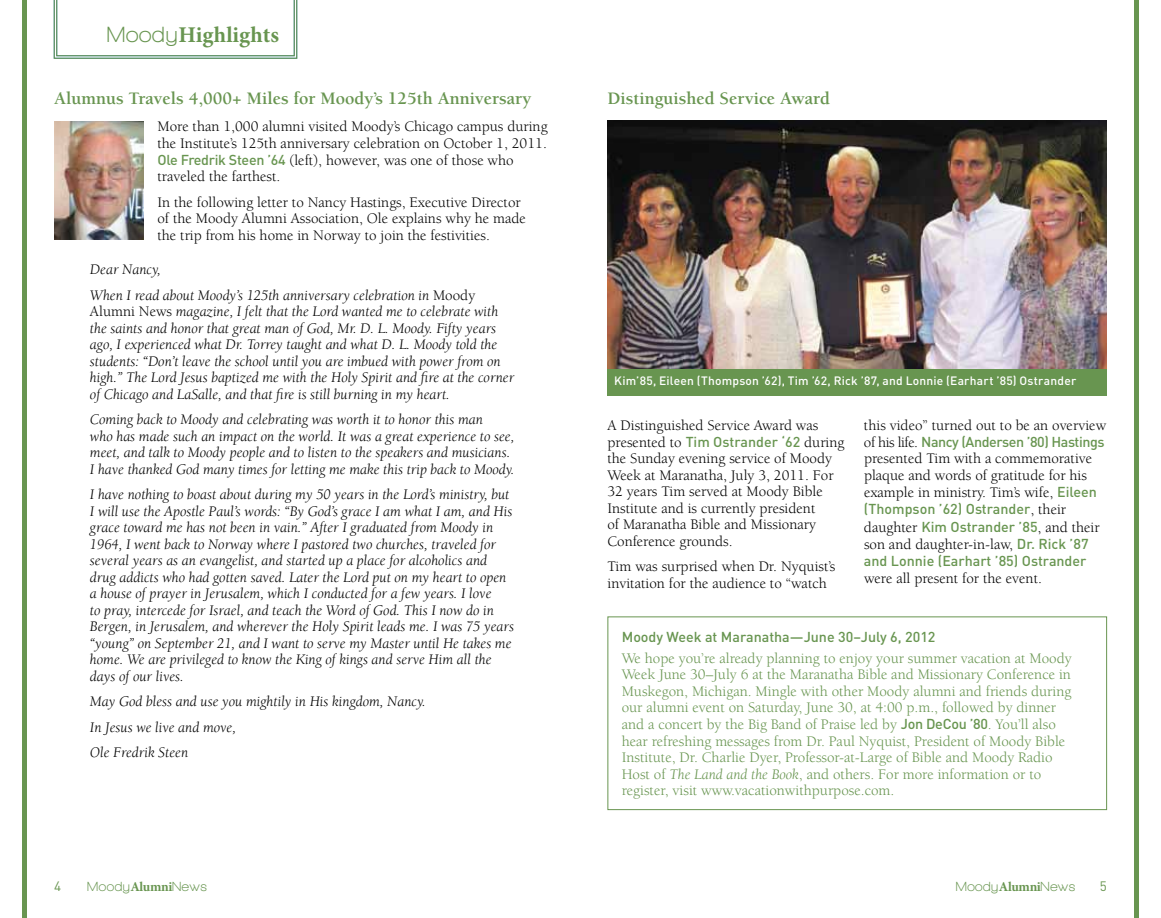
<style>
.page{position:relative;width:1161px;height:918px;background:#fff}
.page>*{position:absolute;margin:0;border:0;box-sizing:border-box;transform-origin:0 0}
.t1{font:700 22.5px "Minion Pro";color:#689550}
.t2{font:700 18px "Berkeley";color:#689550}
.t3{font:italic 15px/16.5px "Berkeley";color:#000}
.t4{font:15px/16.6px "Berkeley";color:#000}
.t5{font:15px/16.6px "Berkeley";color:#689550}
.t6{font:500 14.25px "DINOT";color:#689550}
.t7{font:500 14.25px "DINOT";letter-spacing:-.03em;color:#689550}
.t8{font:700 13.5px "Walkway";letter-spacing:.04em;color:#689550}
.t9{font:13.5px "DINOT";color:#689550}
.t10{font:500 12px "DINOT";letter-spacing:.015em;color:#fff}
.s1{font-family:"Walkway"}
.s2{font-family:"DINOT";font-weight:500;font-size:14.25px;color:#689550}
.s3{font-style:normal}
.s4{font-family:"Berkeley";font-weight:400;font-size:15px;color:#000}
.s5{font-family:"DINOT";font-weight:500;font-size:14.25px}
.s6{font-style:italic}
.s7{font-family:"Minion Pro"}
</style>
<div class="page">
<hr style="left:1134px;top:0;width:4px;height:918px;background:#689550">
<div style="left:22px;top:0;width:5px;height:918px;background:#689550"></div>
<svg style="left:54px;top:0;width:243px;height:59px"></svg>
<img style="left:54px;top:122px;width:90px;height:118px">
<div style="left:608px;top:369px;width:499px;height:27px;background:#689550"></div>
<img style="left:608px;top:120px;width:499px;height:249px">
<div style="left:608px;top:616px;width:499px;height:194px;border:1px solid #689550"></div>
<h1 class="t1" style="left:107px;top:19px;width:174px"><span class="s1">Moody</span>Highlights</h1>
<p class="t2" style="left:54px;top:88px;width:479px">Alumnus Travels 4,000+ Miles for Moody’s 125th Anniversary</p>
<p class="t2" style="left:608px;top:88px;width:224px">Distinguished Service Award</p>
<p class="t4" style="left:157px;top:118px;width:392px">More than 1,000 alumni visited Moody’s Chicago campus during the Institute’s 125th anniversary celebration on October 1, 2011.<br><span class="s2">Ole Fredrik Steen ’64</span> (left), however, was one of those who traveled the farthest.</p>
<p class="t4" style="left:157px;top:194px;width:370px">In the following letter to Nancy Hastings, Executive Director of the Moody Alumni Association, Ole explains why he made the trip from his home in Norway to join the festivities.</p>
<p class="t3" style="left:90px;top:257px;width:387px;line-height:25.5px">Dear Nancy,<br>When I read about Moody’s 125th anniversary celebration in <span class="s3">Moody</span></p>
<p class="t3" style="left:90px;top:304px;width:426px"><span class="s3">Alumni News</span> magazine, I felt that the Lord wanted me to celebrate with the saints and honor that great man of God, Mr. D. L. Moody. Fifty years ago, I experienced what Dr. Torrey taught and what D. L. Moody told the students: “Don’t leave the school until you are imbued with power from on high.” The Lord Jesus baptized me with the Holy Spirit and fire at the corner of Chicago and LaSalle, and that fire is still burning in my heart.</p>
<p class="t3" style="left:90px;top:412px;width:426px">Coming back to Moody and celebrating was worth it to honor this man<br>who has made such an impact on the world. It was a great experience to see, meet, and talk to Moody people and to listen to the speakers and musicians.<br>I have thanked God many times for letting me make this trip back to Moody.</p>
<p class="t3" style="left:90px;top:487px;width:426px">I have nothing to boast about during my 50 years in the Lord’s ministry, but I will use the Apostle Paul’s words: “By God’s grace I am what I am, and His grace toward me has not been in vain.” After I graduated from Moody in 1964, I went back to Norway where I pastored two churches, traveled for several years as an evangelist, and started up a place for alcoholics and drug addicts who had gotten saved. Later the Lord put on my heart to open a house of prayer in Jerusalem, which I conducted for a few years. I love<br>to pray, intercede for Israel, and teach the Word of God. This I now do in Bergen, in Jerusalem, and wherever the Holy Spirit leads me. I was 75 years “young” on September 21, and I want to serve my Master until He takes me home. We are privileged to know the King of kings and serve Him all the days of our lives.</p>
<p class="t3" style="left:90px;top:689px;width:337px;line-height:25.5px">May God bless and use you mightily in His kingdom, Nancy.<br>In Jesus we live and move,<br>Ole Fredrik Steen</p>
<p class="t10" style="left:614px;top:372px;width:464px">Kim’85, Eileen (Thompson ’62), Tim ’62, Rick ’87, and Lonnie (Earhart ’85) Ostrander</p>
<p class="t4" style="left:607px;top:417px;width:239px">A Distinguished Service Award was presented to <span class="s2">Tim Ostrander ‘62</span> during the Sunday evening service of Moody Week at Maranatha, July 3, 2011. For 32 years Tim served at Moody Bible Institute and is currently president<br>of Maranatha Bible and Missionary Conference grounds.</p>
<p class="t4" style="left:607px;top:559px;width:229px">Tim was surprised when Dr. Nyquist’s invitation for the audience to “watch</p>
<p class="t4" style="left:864px;top:417px;width:244px">this video” turned out to be an overview</p>
<p class="t7" style="left:864px;top:432px;width:242px"><span class="s4">of his life.</span> Nancy (Andersen ’80) Hastings</p>
<p class="t4" style="left:864px;top:451px;width:235px">presented Tim with a commemorative plaque and words of gratitude for his example in ministry. Tim’s wife, <span class="s2">Eileen</span></p>
<p class="t6" style="left:864px;top:500px;width:204px">(Thompson ’62) Ostrander<span class="s4">, their</span></p>
<p class="t4" style="left:864px;top:519px;width:237px;line-height:17.2px">daughter <span class="s2">Kim Ostrander ’85</span>, and their son and daughter-in-law, <span class="s2">Dr. Rick ’87</span></p>
<p class="t6" style="left:864px;top:551px;width:224px">and Lonnie (Earhart ’85) Ostrander</p>
<p class="t4" style="left:864px;top:570px;width:180px">were all present for the event.</p>
<p class="t6" style="left:622px;top:627px;width:315px">Moody Week at Maranatha—June 30–July 6, 2012</p>
<p class="t5" style="left:622px;top:650px;width:452px">We hope you’re already planning to enjoy your summer vacation at Moody Week June 30–July 6 at the Maranatha Bible and Missionary Conference in Muskegon, Michigan. Mingle with other Moody alumni and friends during our alumni event on Saturday, June 30, at 4:00 p.m., followed by dinner and a concert by the Big Band of Praise led by <span class="s5">Jon DeCou ’80</span>. You’ll also hear refreshing messages from Dr. Paul Nyquist, President of Moody Bible Institute, Dr. Charlie Dyer, Professor-at-Large of Bible and Moody Radio Host of <span class="s6">The Land and the Book</span>, and others. For more information or to register, visit www.vacationwithpurpose.com.</p>
<p class="t9" style="left:54px;top:877px;width:9px">4</p>
<p class="t8" style="left:87px;top:879px;width:121px">Moody<span class="s7">Alumni</span>News</p>
<p class="t8" style="left:956px;top:879px;width:121px">Moody<span class="s7">Alumni</span>News</p>
<p class="t9" style="left:1100px;top:877px;width:9px">5</p>
</div>
